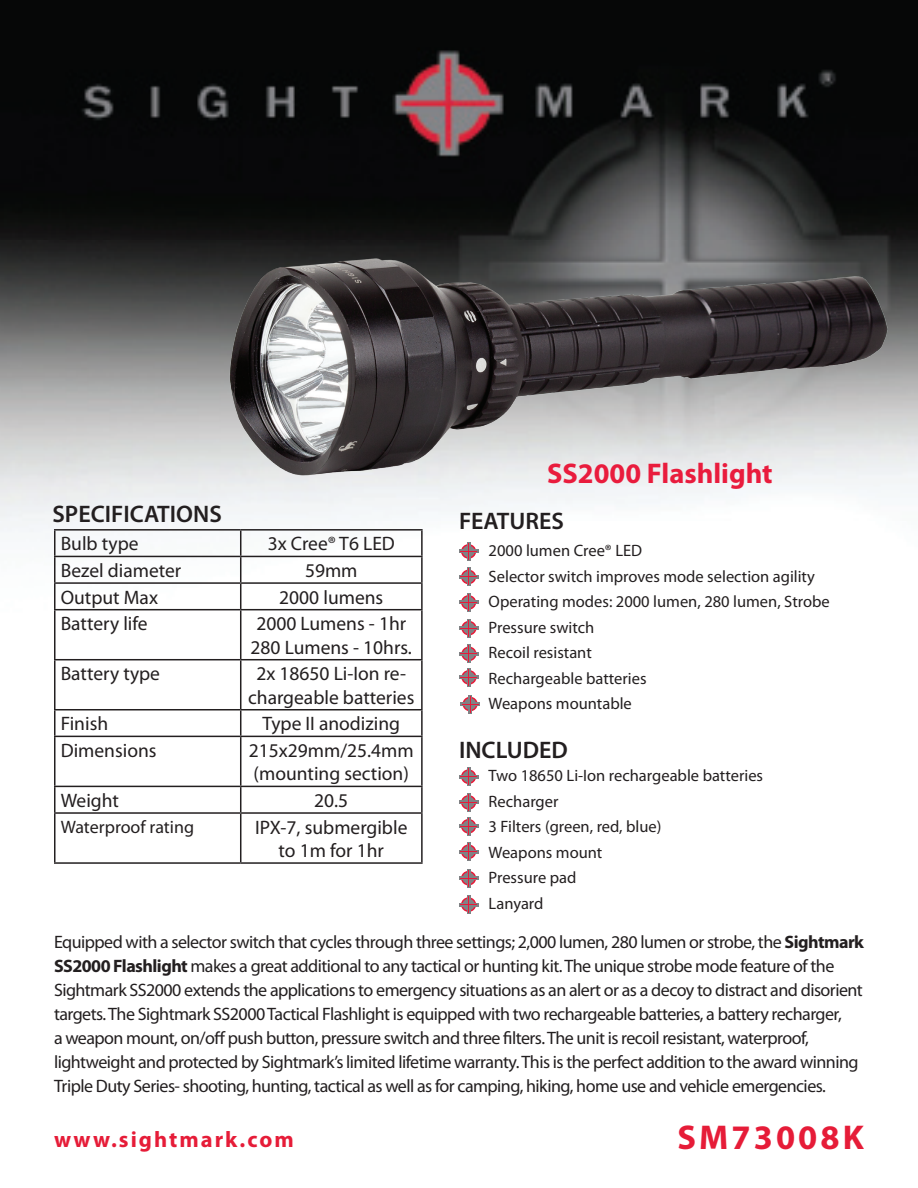
<style>
.page{position:relative;width:918px;height:1188px;background:#fff}
.page>*{position:absolute;margin:0;border:0;box-sizing:border-box;transform-origin:0 0}
.t1{font:700 34.5px "Myriad Pro";letter-spacing:.09em;color:#e61c38}
.t2{font:700 28.5px "Myriad Pro";color:#e91c3d}
.t3{font:600 24px "Myriad Pro";color:#231f20}
.t4{font:700 22.5px "Myriad Pro";letter-spacing:.09em;color:#e61c38}
.t5{font:19.5px/23.4px "Myriad Pro";color:#231f20}
.t6{font:18px/24px "Myriad Pro";letter-spacing:-.03em;color:#231f20}
.t7{font:18px "Myriad Pro";color:#231f20}
.t8{font:16.5px/25.5px "Myriad Pro";color:#231f20}
.s1{font-weight:700}
</style>
<div class="page">
<img style="left:0;top:0;width:479px;height:914px">
<hr style="left:54px;top:529px;width:187px;height:2px;background:#231f20">
<hr style="left:54px;top:531px;width:2px;height:25px;background:#231f20">
<hr style="left:54px;top:556px;width:187px;height:1px;background:#231f20">
<hr style="left:54px;top:557px;width:2px;height:25px;background:#231f20">
<hr style="left:54px;top:582px;width:187px;height:2px;background:#231f20">
<hr style="left:54px;top:584px;width:2px;height:25px;background:#231f20">
<hr style="left:54px;top:609px;width:187px;height:1px;background:#231f20">
<hr style="left:54px;top:610px;width:2px;height:49px;background:#231f20">
<hr style="left:54px;top:659px;width:187px;height:1px;background:#231f20">
<hr style="left:54px;top:660px;width:2px;height:49px;background:#231f20">
<hr style="left:54px;top:709px;width:187px;height:1px;background:#231f20">
<hr style="left:54px;top:710px;width:2px;height:26px;background:#231f20">
<svg style="left:240px;top:716px;width:1px;height:20px"></svg>
<hr style="left:421px;top:710px;width:2px;height:26px;background:#231f20">
<hr style="left:54px;top:736px;width:187px;height:1px;background:#231f20">
<hr style="left:54px;top:737px;width:2px;height:49px;background:#231f20">
<hr style="left:241px;top:736px;width:182px;height:1px;background:#231f20">
<hr style="left:240px;top:737px;width:1px;height:49px;background:#231f20">
<hr style="left:421px;top:737px;width:2px;height:49px;background:#231f20">
<hr style="left:54px;top:786px;width:187px;height:1px;background:#231f20">
<hr style="left:54px;top:787px;width:2px;height:25px;background:#231f20">
<hr style="left:241px;top:786px;width:182px;height:1px;background:#231f20">
<svg style="left:240px;top:787px;width:1px;height:25px"></svg>
<hr style="left:421px;top:787px;width:2px;height:25px;background:#231f20">
<hr style="left:54px;top:812px;width:187px;height:2px;background:#231f20">
<hr style="left:54px;top:814px;width:2px;height:48px;background:#231f20">
<hr style="left:241px;top:812px;width:182px;height:2px;background:#231f20">
<hr style="left:240px;top:814px;width:1px;height:48px;background:#231f20">
<hr style="left:421px;top:814px;width:2px;height:48px;background:#231f20">
<hr style="left:54px;top:862px;width:187px;height:2px;background:#231f20">
<hr style="left:241px;top:862px;width:182px;height:2px;background:#231f20">
<hr style="left:467px;top:767px;width:3px;height:19px;background:#808285">
<hr style="left:459px;top:775px;width:19px;height:3px;background:#808285">
<svg style="left:460px;top:769px;width:17px;height:16px"></svg>
<hr style="left:467px;top:793px;width:3px;height:19px;background:#808285">
<hr style="left:459px;top:801px;width:19px;height:3px;background:#808285">
<svg style="left:460px;top:794px;width:17px;height:16px"></svg>
<hr style="left:467px;top:817px;width:3px;height:19px;background:#808285">
<hr style="left:459px;top:825px;width:19px;height:3px;background:#808285">
<svg style="left:460px;top:818px;width:17px;height:16px"></svg>
<hr style="left:467px;top:843px;width:3px;height:18px;background:#808285">
<hr style="left:459px;top:850px;width:19px;height:3px;background:#808285">
<svg style="left:460px;top:844px;width:17px;height:16px"></svg>
<hr style="left:467px;top:869px;width:3px;height:18px;background:#808285">
<hr style="left:459px;top:876px;width:19px;height:4px;background:#808285">
<svg style="left:460px;top:870px;width:17px;height:16px"></svg>
<hr style="left:467px;top:895px;width:3px;height:19px;background:#808285">
<hr style="left:459px;top:903px;width:19px;height:3px;background:#808285">
<svg style="left:460px;top:897px;width:17px;height:16px"></svg>
<img style="left:202px;top:0;width:716px;height:716px">
<h3 class="t3" style="left:52px;top:499px;width:171px">SPECIFICATIONS</h3>
<p class="t5" style="left:61px;top:532px;width:79px">Bulb type</p>
<p class="t5" style="left:268px;top:532px;width:129px">3x Cree® T6 LED</p>
<p class="t5" style="left:61px;top:559px;width:122px">Bezel diameter</p>
<p class="t5" style="left:305px;top:559px;width:54px">59mm</p>
<p class="t5" style="left:61px;top:585px;width:99px">Output Max</p>
<p class="t5" style="left:279px;top:585px;width:106px">2000 lumens</p>
<p class="t5" style="left:61px;top:612px;width:89px">Battery life</p>
<p class="t5" style="left:251px;top:612px;width:163px">2000 Lumens - 1hr<br>280 Lumens - 10hrs.</p>
<p class="t5" style="left:61px;top:662px;width:101px">Battery type</p>
<p class="t5" style="left:248px;top:662px;width:168px;text-align:center">2x 18650 Li-Ion re&shy;chargeable batteries</p>
<p class="t5" style="left:61px;top:712px;width:49px">Finish</p>
<p class="t5" style="left:262px;top:712px;width:139px">Type II anodizing</p>
<p class="t5" style="left:61px;top:738px;width:97px">Dimensions</p>
<p class="t5" style="left:249px;top:738px;width:166px">215x29mm/25.4mm (mounting section)</p>
<p class="t5" style="left:61px;top:788px;width:60px">Weight</p>
<p class="t5" style="left:314px;top:788px;width:36px">20.5</p>
<p class="t7" style="left:61px;top:815px;width:135px">Waterproof rating</p>
<p class="t5" style="left:255px;top:815px;width:154px;text-align:center">IPX-7, submergible to 1m for 1hr</p>
<h2 class="t2" style="left:547px;top:455px;width:227px">SS2000 Flashlight</h2>
<h3 class="t3" style="left:459px;top:506px;width:106px">FEATURES</h3>
<p class="t8" style="left:489px;top:538px;width:343px">2000 lumen Cree® LED<br>Selector switch improves mode selection agility<br>Operating modes: 2000 lumen, 280 lumen, Strobe<br>Pressure switch<br>Recoil resistant<br>Rechargeable batteries<br>Weapons mountable</p>
<h3 class="t3" style="left:459px;top:735px;width:110px">INCLUDED</h3>
<p class="t8" style="left:489px;top:763px;width:276px">Two 18650 Li-Ion rechargeable batteries<br>Recharger<br>3 Filters (green, red, blue)<br>Weapons mount<br>Pressure pad<br>Lanyard</p>
<p class="t6" style="left:54px;top:930px;width:812px">Equipped with a selector switch that cycles through three settings; 2,000 lumen, 280 lumen or strobe, the <span class="s1">Sightmark SS2000 Flashlight</span> makes a great additional to any tactical or hunting kit. The unique strobe mode feature of the Sightmark SS2000 extends the applications to emergency situations as an alert or as a decoy to distract and disorient targets. The Sightmark SS2000 Tactical Flashlight is equipped with two rechargeable batteries, a battery recharger,<br>a weapon mount, on/off push button, pressure switch and three filters. The unit is recoil resistant, waterproof, lightweight and protected by Sightmark’s limited lifetime warranty. This is the perfect addition to the award winning Triple Duty Series- shooting, hunting, tactical as well as for camping, hiking, home use and vehicle emergencies.</p>
<p class="t4" style="left:54px;top:1125px;width:241px">www.sightmark.com</p>
<h1 class="t1" style="left:678px;top:1115px;width:188px">SM73008K</h1>
</div>
